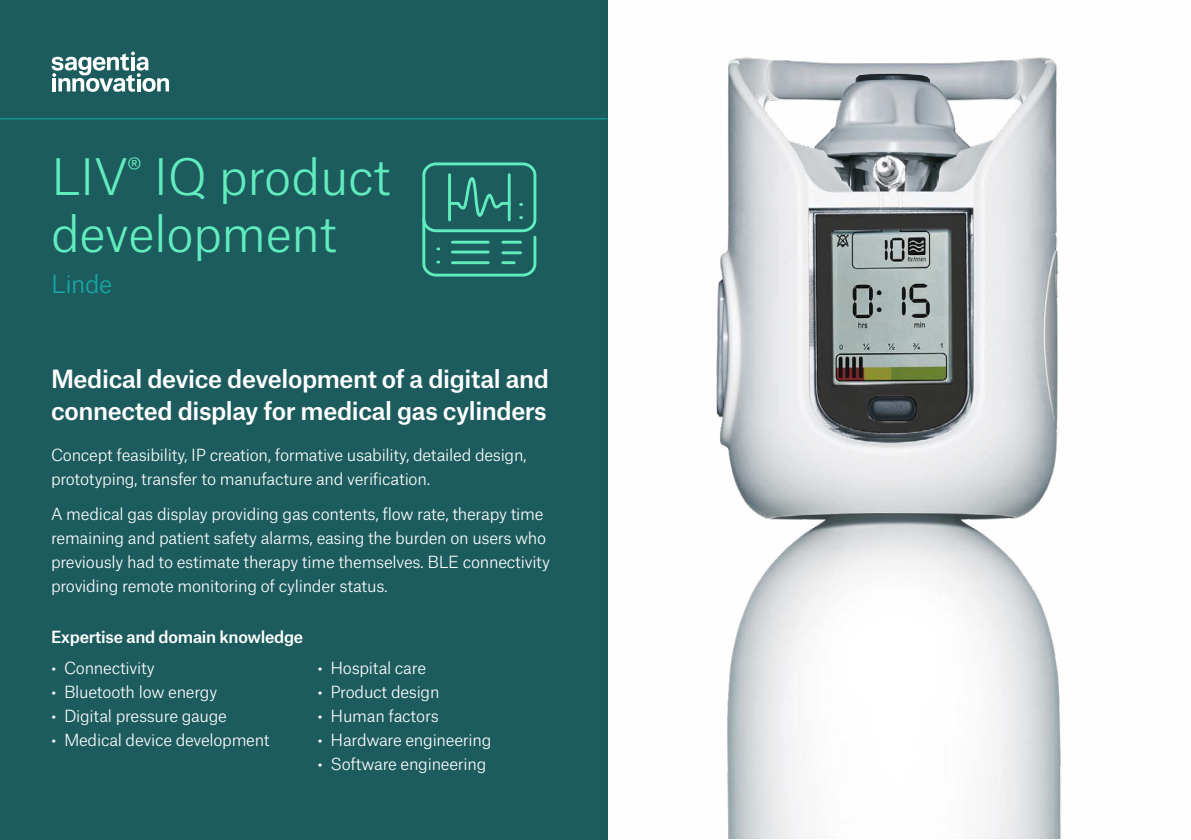
<style>
.page{position:relative;width:1191px;height:840px;background:#fff}
.page>*{position:absolute;margin:0;border:0;box-sizing:border-box;transform-origin:0 0}
.t1{font:300 48px/57.6px "Atlas Grotesk";letter-spacing:-.01em;color:#61ecbd}
.t2{font:500 24px/32px "Atlas Grotesk";letter-spacing:-.02em;color:#fff}
.t3{font:300 24px "Atlas Grotesk";letter-spacing:-.02em;color:#16aca7}
.t4{font:300 16px/24px "Atlas Grotesk";letter-spacing:-.02em;color:#fff}
.t5{font:500 16px "Atlas Grotesk";letter-spacing:-.02em;color:#fff}
</style>
<div class="page">
<div style="left:0;top:0;width:607px;height:839px;background:#1c5c5f"></div>
<img style="left:606px;top:0;width:455px;height:837px">
<svg style="left:52px;top:52px;width:117px;height:40px"></svg>
<hr style="left:0;top:118px;width:607px;height:1px;background:#16aca7">
<div style="left:422px;top:162px;width:114px;height:70px;border:3px solid #61ecbd;border-radius:12px"></div>
<svg style="left:422px;top:175px;width:115px;height:102px"></svg>
<h1 class="t1" style="left:51px;top:143px;width:341px">LIV<sup>®</sup> IQ product development</h1>
<h2 class="t3" style="left:51px;top:265px;width:63px">Linde</h2>
<h2 class="t2" style="left:51px;top:360px;width:499px">Medical device development of a digital and connected display for medical gas cylinders</h2>
<p class="t4" style="left:51px;top:441px;width:477px">Concept feasibility, IP creation, formative usability, detailed design, prototyping, transfer to manufacture and verification.</p>
<p class="t4" style="left:51px;top:500px;width:500px">A medical gas display providing gas contents, flow rate, therapy time remaining and patient safety alarms, easing the burden on users who previously had to estimate therapy time themselves. BLE connectivity providing remote monitoring of cylinder status.</p>
<p class="t5" style="left:51px;top:623px;width:254px">Expertise and domain knowledge</p>
<p class="t4" style="left:51px;top:654px;width:105px">• Connectivity</p>
<p class="t4" style="left:51px;top:678px;width:168px">• Bluetooth low energy</p>
<p class="t4" style="left:51px;top:702px;width:177px">• Digital pressure gauge</p>
<p class="t4" style="left:51px;top:726px;width:220px">• Medical device development</p>
<p class="t4" style="left:317px;top:654px;width:110px">• Hospital care</p>
<p class="t4" style="left:317px;top:678px;width:124px">• Product design</p>
<p class="t4" style="left:317px;top:702px;width:123px">• Human factors</p>
<p class="t4" style="left:317px;top:726px;width:175px">• Hardware engineering</p>
<p class="t4" style="left:317px;top:750px;width:170px">• Software engineering</p>
</div>
